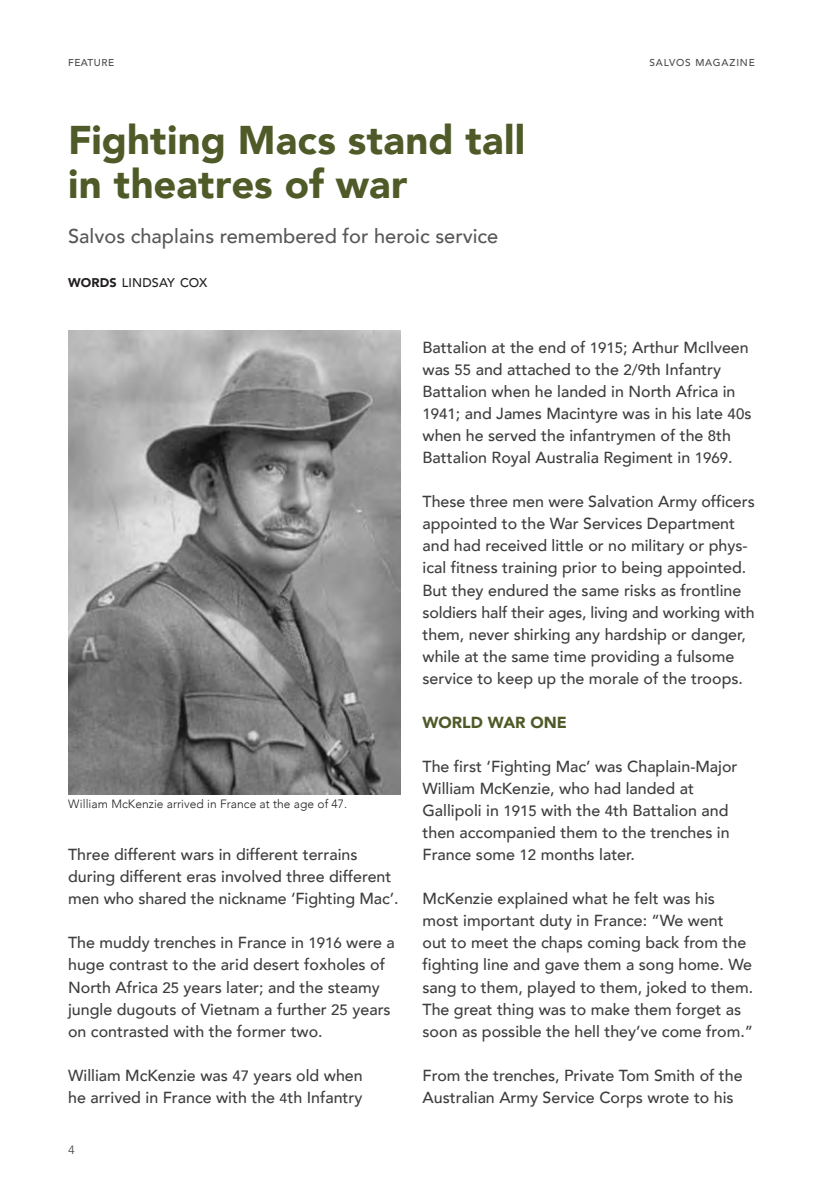
<style>
.page{position:relative;width:840px;height:1191px;background:#fff}
.page>*{position:absolute;margin:0;border:0;box-sizing:border-box;transform-origin:0 0}
.Salvos_Header{font:900 40px/44px "Avenir";letter-spacing:.005em;color:#4e5a27}
.Salvos_Subhead{font:500 20px "Avenir";color:#57585a}
.Body{font:500 16px/22px "Avenir";color:#3e3e3f}
.Intext_Subhead{font:900 16px "Avenir";color:#4e5a27}
.Salvos_By-Line{font:500 12.6px "Avenir";letter-spacing:.01em;color:#231f20}
.Image_Caption{font:300 12px "Avenir";letter-spacing:.005em;color:#231f20}
.t1{font:12px "Avenir";color:#4b4c4d}
.Page_name_-_Left{font:500 10px "Avenir";letter-spacing:.08em;color:#4b4c4d}
.Page_name_-_Left-2{font:500 10px "Avenir";letter-spacing:.06em;color:#4b4c4d}
.s1{font-weight:900}
.s2{font-size:15px}
.s3{font-size:14px}
</style>
<div class="page">
<img style="left:68px;top:331px;width:332px;height:463px">
<p class="Page_name_-_Left-2" style="left:68px;top:54px;width:47px">FEATURE</p>
<p class="Salvos_Header" style="left:68px;top:117px;width:458px">Fighting Macs stand tall in theatres of war</p>
<p class="Salvos_Subhead" style="left:68px;top:218px;width:431px">Salvos chaplains remembered for heroic service</p>
<p class="Salvos_By-Line" style="left:68px;top:271px;width:141px"><span class="s1">WORDS</span> LINDSAY COX</p>
<p class="Page_name_-_Left" style="left:649px;top:54px;width:107px">SALVOS MAGAZINE</p>
<p class="Image_Caption" style="left:68px;top:796px;width:280px">William McKenzie arrived in France at the age of 47.</p>
<p class="Body" style="left:68px;top:842px;width:332px">Three different wars in different terrains during different eras involved three different men who shared the nickname ‘Fighting Mac’.</p>
<p class="Body" style="left:68px;top:931px;width:328px">The muddy trenches in France in <span class="s2">1916</span> were a huge contrast to the arid desert foxholes of North Africa <span class="s2">25</span> years later; and the steamy jungle dugouts of Vietnam a further <span class="s2">25</span> years on contrasted with the former two.</p>
<p class="Body" style="left:68px;top:1063px;width:296px">William McKenzie was <span class="s2">47</span> years old when he arrived in France with the <span class="s3">4</span>th Infantry</p>
<p class="t1" style="left:68px;top:1142px;width:8px">4</p>
<p class="Body" style="left:422px;top:335px;width:330px">Battalion at the end of <span class="s2">1915</span>; Arthur McIlveen was <span class="s2">55</span> and attached to the <span class="s2">2/9</span>th Infantry Battalion when he landed in North Africa in <span class="s2">1941</span>; and James Macintyre was in his late <span class="s2">40</span>s when he served the infantrymen of the <span class="s2">8</span>th Battalion Royal Australia Regiment in <span class="s2">1969</span>.</p>
<p class="Body" style="left:422px;top:490px;width:333px">These three men were Salvation Army officers appointed to the War Services Department and had received little or no military or phys&shy;ical fitness training prior to being appointed.<br>But they endured the same risks as frontline soldiers half their ages, living and working with them, never shirking any hardship or danger, while at the same time providing a fulsome service to keep up the morale of the troops.</p>
<p class="Intext_Subhead" style="left:422px;top:708px;width:146px">WORLD WAR ONE</p>
<p class="Body" style="left:422px;top:754px;width:316px">The first ‘Fighting Mac’ was Chaplain-Major William McKenzie, who had landed at Gallipoli in <span class="s2">1915</span> with the <span class="s2">4</span>th Battalion and then accompanied them to the trenches in France some <span class="s2">12</span> months later.</p>
<p class="Body" style="left:422px;top:887px;width:332px">McKenzie explained what he felt was his most important duty in France: “We went<br>out to meet the chaps coming back from the fighting line and gave them a song home. We sang to them, played to them, joked to them.<br>The great thing was to make them forget as soon as possible the hell they’ve come from.”</p>
<p class="Body" style="left:422px;top:1063px;width:321px">From the trenches, Private Tom Smith of the<br>Australian Army Service Corps wrote to his</p>
</div>
